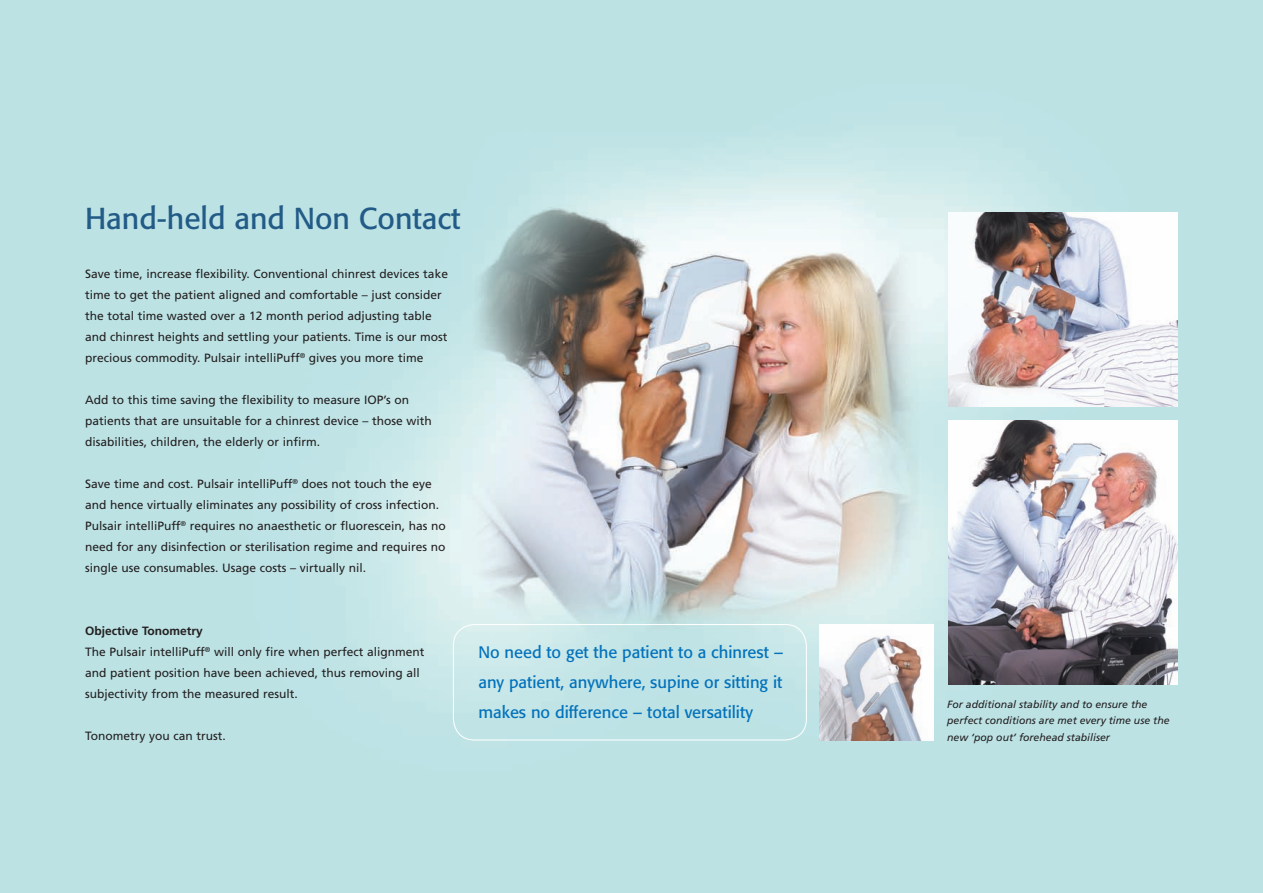
<style>
.page{position:relative;width:1263px;height:893px;background:#fff}
.page>*{position:absolute;margin:0;border:0;box-sizing:border-box;transform-origin:0 0}
.t1{font:30px "Formata BQ";color:#235b87}
.t2{font:16.5px/30px "Formata BQ";color:#0372bb;text-align:justify}
.t3{font:12px/21px "Frutiger";color:#231f20}
.t4{font:700 12px "Frutiger";color:#231f20}
.t5{font:italic 10.5px/16.5px "Frutiger";color:#231f20}
</style>
<div class="page">
<img style="left:0;top:0;width:1263px;height:893px">
<img style="left:948px;top:421px;width:230px;height:264px">
<div style="left:453px;top:624px;width:354px;height:116px;border:1px solid #fff;border-radius:21px"></div>
<img style="left:948px;top:212px;width:230px;height:195px">
<img style="left:820px;top:624px;width:113px;height:116px">
<p class="t1" style="left:85px;top:200px;width:377px">Hand-held and Non Contact</p>
<p class="t3" style="left:85px;top:263px;width:364px">Save time, increase flexibility. Conventional chinrest devices take time to get the patient aligned and comfortable – just consider the total time wasted over a 12 month period adjusting table and chinrest heights and settling your patients. Time is our most precious commodity. Pulsair intelliPuff<sup>®</sup> gives you more time</p>
<p class="t3" style="left:85px;top:389px;width:348px">Add to this time saving the flexibility to measure IOP’s on patients that are unsuitable for a chinrest device – those with disabilities, children, the elderly or infirm.</p>
<p class="t3" style="left:85px;top:473px;width:362px">Save time and cost. Pulsair intelliPuff<sup>®</sup> does not touch the eye and hence virtually eliminates any possibility of cross infection.<br>Pulsair intelliPuff<sup>®</sup> requires no anaesthetic or fluorescein, has no need for any disinfection or sterilisation regime and requires no single use consumables. Usage costs – virtually nil.</p>
<p class="t4" style="left:85px;top:624px;width:119px">Objective Tonometry</p>
<p class="t3" style="left:85px;top:641px;width:341px">The Pulsair intelliPuff<sup>®</sup> will only fire when perfect alignment and patient position have been achieved, thus removing all subjectivity from the measured result.</p>
<p class="t3" style="left:85px;top:725px;width:142px">Tonometry you can trust.</p>
<p class="t2" style="left:478px;top:637px;width:306px">No need to get the patient to a chinrest – any patient, anywhere, supine or sitting it makes no difference – total versatility</p>
<p class="t5" style="left:947px;top:696px;width:202px">For additional stability and to ensure the</p>
<p class="t5" style="left:947px;top:712px;width:224px">perfect conditions are met every time use the new ‘pop out’ forehead stabiliser</p>
</div>
